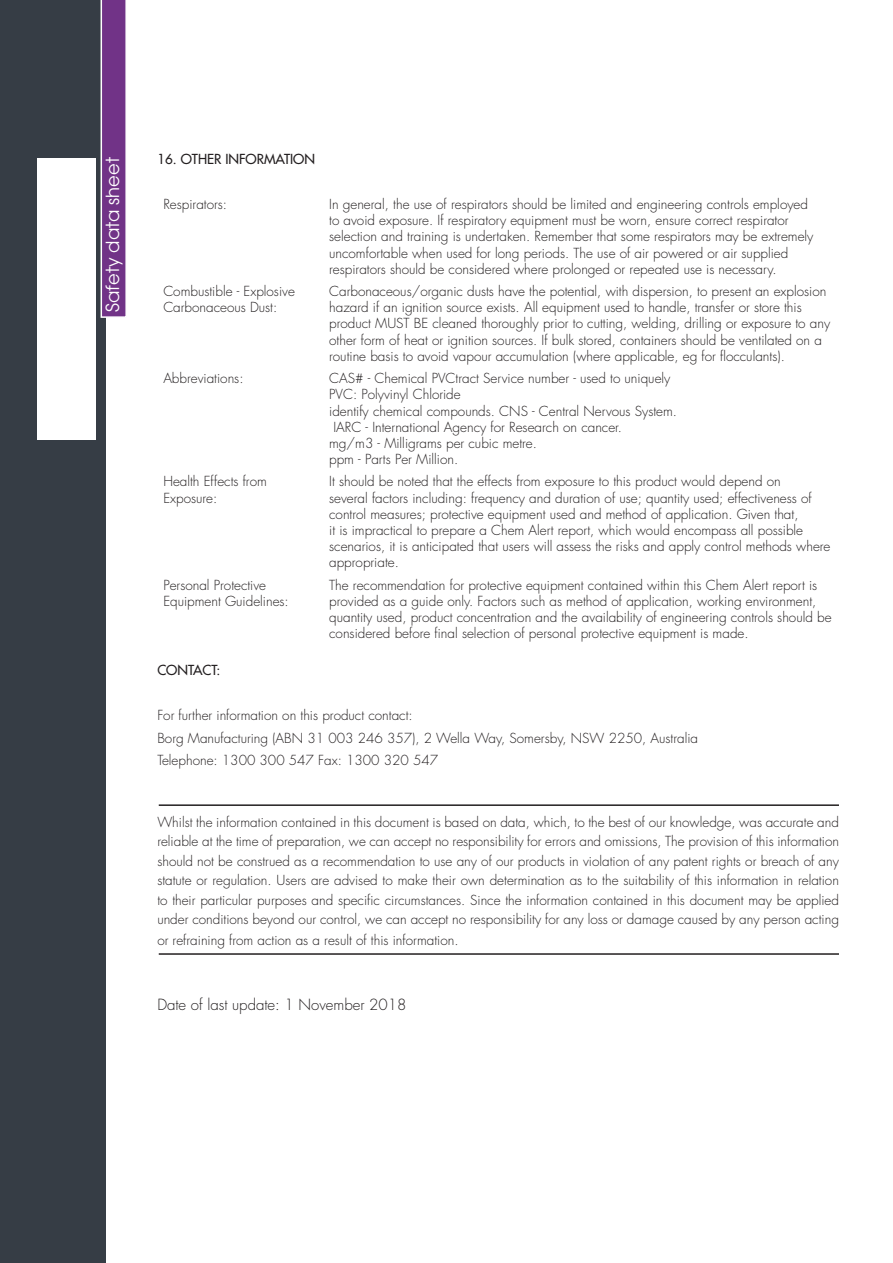
<style>
.page{position:relative;width:893px;height:1263px;background:#fff}
.page>*{position:absolute;margin:0;border:0;box-sizing:border-box;transform-origin:0 0}
.t1{font:18px "Avant Garde";color:#fff}
.t2{font:300 15px "Futura";color:#231f20}
.t3{font:300 13.5px/16.2px "Futura";color:#231f20}
.t4{font:13.5px "Futura";color:#231f20}
</style>
<div class="page">
<div style="left:0;top:0;width:105px;height:1263px;background:#363d45"></div>
<svg style="left:100px;top:0;width:26px;height:319px;background:#743c89"></svg>
<div style="left:37px;top:158px;width:59px;height:282px;background:#fff"></div>
<hr style="left:159px;top:804px;width:680px;height:2px;background:#231f20">
<hr style="left:159px;top:953px;width:680px;height:2px;background:#231f20">
<h1 class="t1" style="left:106px;top:312px;width:156px;rotate:-90deg">Safety data sheet</h1>
<p class="t4" style="left:157px;top:152px;width:159px">16. OTHER INFORMATION</p>
<p class="t3" style="left:163px;top:197px;width:65px">Respirators:</p>
<p class="t3" style="left:329px;top:197px;width:486px">In general, the use of respirators should be limited and engineering controls employed to avoid exposure. If respiratory equipment must be worn, ensure correct respirator selection and training is undertaken. Remember that some respirators may be extremely uncomfortable when used for long periods. The use of air powered or air supplied respirators should be considered where prolonged or repeated use is necessary.</p>
<p class="t3" style="left:163px;top:284px;width:133px">Combustible - Explosive<br>Carbonaceous Dust:</p>
<p class="t3" style="left:329px;top:284px;width:502px">Carbonaceous/organic dusts have the potential, with dispersion, to present an explosion hazard if an ignition source exists. All equipment used to handle, transfer or store this product MUST BE cleaned thoroughly prior to cutting, welding, drilling or exposure to any other form of heat or ignition sources. If bulk stored, containers should be ventilated on a routine basis to avoid vapour accumulation (where applicable, eg for flocculants).</p>
<p class="t3" style="left:163px;top:371px;width:82px">Abbreviations:</p>
<p class="t3" style="left:329px;top:371px;width:343px">CAS# - Chemical PVCtract Service number - used to uniquely</p>
<p class="t3" style="left:329px;top:387px;width:133px">PVC: Polyvinyl Chloride</p>
<p class="t3" style="left:329px;top:404px;width:349px">identify chemical compounds. CNS - Central Nervous System.</p>
<p class="t3" style="left:333px;top:420px;width:290px">IARC - International Agency for Research on cancer.</p>
<p class="t3" style="left:329px;top:436px;width:209px">mg/m3 - Milligrams per cubic metre.</p>
<p class="t3" style="left:329px;top:452px;width:131px">ppm - Parts Per Million.</p>
<p class="t3" style="left:163px;top:475px;width:105px">Health Effects from<br>Exposure:</p>
<p class="t3" style="left:329px;top:475px;width:503px">It should be noted that the effects from exposure to this product would depend on<br>several factors including: frequency and duration of use; quantity used; effectiveness of control measures; protective equipment used and method of application. Given that,<br>it is impractical to prepare a Chem Alert report, which would encompass all possible scenarios, it is anticipated that users will assess the risks and apply control methods where appropriate.</p>
<p class="t3" style="left:163px;top:578px;width:127px">Personal Protective<br>Equipment Guidelines:</p>
<p class="t3" style="left:329px;top:578px;width:504px">The recommendation for protective equipment contained within this Chem Alert report is provided as a guide only. Factors such as method of application, working environment, quantity used, product concentration and the availability of engineering controls should be considered before final selection of personal protective equipment is made.</p>
<p class="t4" style="left:157px;top:663px;width:64px">CONTACT:</p>
<p class="t3" style="left:157px;top:705px;width:542px;line-height:22.5px">For further information on this product contact:<br>Borg Manufacturing (ABN 31 003 246 357), 2 Wella Way, Somersby, NSW 2250, Australia<br>Telephone: 1300 300 547 Fax: 1300 320 547</p>
<p class="t3" style="left:157px;top:813px;width:683px;line-height:19.5px;text-align:justify">Whilst the information contained in this document is based on data, which, to the best of our knowledge, was accurate and reliable at the time of preparation, we can accept no responsibility for errors and omissions, The provision of this information should not be construed as a recommendation to use any of our products in violation of any patent rights or breach of any statute or regulation. Users are advised to make their own determination as to the suitability of this information in relation to their particular purposes and specific circumstances. Since the information contained in this document may be applied under conditions beyond our control, we can accept no responsibility for any loss or damage caused by any person acting</p>
<p class="t3" style="left:157px;top:933px;width:303px">or refraining from action as a result of this information.</p>
<p class="t2" style="left:157px;top:997px;width:251px">Date of last update: 1 November 2018</p>
</div>
